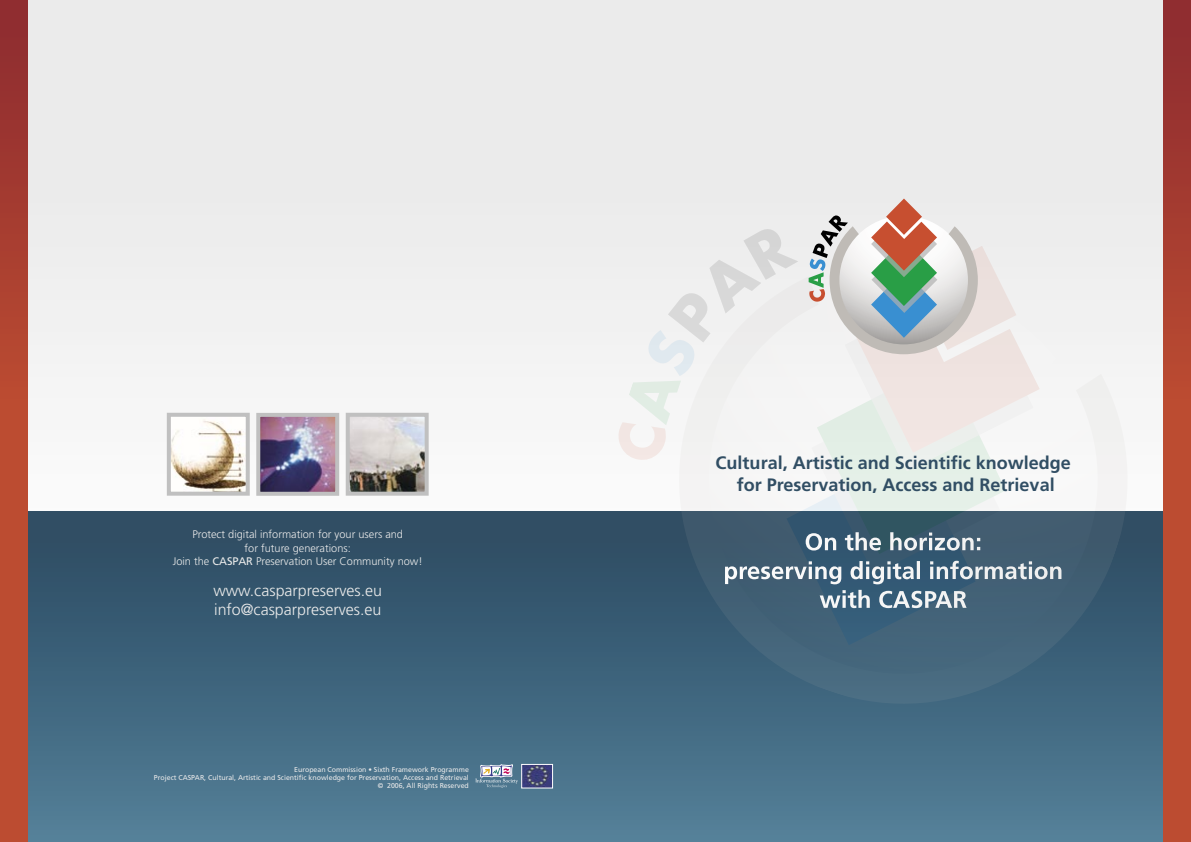
<style>
.page{position:relative;width:1191px;height:842px;background:#fff}
.page>*{position:absolute;margin:0;border:0;box-sizing:border-box;transform-origin:0 0}
.t1{font:700 24px/28.8px "Frutiger";color:#fff;text-align:center}
.t2{font:700 18px "Frutiger";color:#314e64}
.t3{font:300 16px "Frutiger";color:#eaeaea}
.t4{font:300 11px/13.2px "Frutiger";color:#eaeaea;text-align:center}
.t5{font:7px "Frutiger";color:#eaeaea}
.s1{font-weight:400}
</style>
<div class="page">
<div style="left:0;top:0;width:1191px;height:842px;background:linear-gradient(to bottom,#9c3936,#c65330)"></div>
<div style="left:28px;top:0;width:1134px;height:842px;background:linear-gradient(to right,#f0f0f0,#eaeaea)"></div>
<div style="left:28px;top:511px;width:1134px;height:331px;background:linear-gradient(to bottom,#2b495f,#537f98)"></div>
<svg style="left:620px;top:254px;width:547px;height:509px"></svg>
<svg style="left:754px;top:574px;width:253px;height:103px;fill:#44647b"></svg>
<svg style="left:779px;top:574px;width:236px;height:32px;fill:#355c76"></svg>
<svg style="left:785px;top:503px;width:253px;height:83px;fill:#335975"></svg>
<div style="left:1033px;top:280px;width:22px;height:204px;background:#f5f5f5"></div>
<svg style="left:611px;top:199px;width:422px;height:375px"></svg>
<img style="left:523px;top:766px;width:28px;height:20px">
<div style="left:521px;top:764px;width:32px;height:24px;border:1px solid #fff"></div>
<svg style="left:475px;top:764px;width:43px;height:24px"></svg>
<img style="left:261px;top:418px;width:73px;height:73px">
<div style="left:256px;top:413px;width:83px;height:83px;border:4px solid #c0c0c0"></div>
<img style="left:351px;top:418px;width:73px;height:73px">
<div style="left:346px;top:413px;width:83px;height:83px;border:4px solid #c0c0c0"></div>
<img style="left:172px;top:418px;width:73px;height:73px">
<div style="left:167px;top:413px;width:83px;height:83px;border:4px solid #c0c0c0"></div>
<p class="t4" style="left:192px;top:528px;width:212px">Protect digital information for your users and for future generations:</p>
<p class="t4" style="left:173px;top:554px;width:251px">Join the <span class="s1">CASPAR</span> Preservation User Community now!</p>
<p class="t3" style="left:213px;top:582px;width:170px">www.casparpreserves.eu</p>
<p class="t3" style="left:214px;top:601px;width:169px">info@casparpreserves.eu</p>
<p class="t5" style="left:294px;top:765px;width:176px">European Commission • Sixth Framework Programme</p>
<p class="t5" style="left:154px;top:773px;width:316px">Project CASPAR, Cultural, Artistic and Scientific knowledge for Preservation, Access and Retrieval</p>
<p class="t5" style="left:378px;top:782px;width:93px">© 2006, All Rights Reserved</p>
<p class="t2" style="left:715px;top:452px;width:357px">Cultural, Artistic and Scientific knowledge</p>
<p class="t2" style="left:737px;top:474px;width:319px">for Preservation, Access and Retrieval</p>
<p class="t1" style="left:723px;top:527px;width:341px">On the horizon:<br>preserving digital information with CASPAR</p>
</div>
